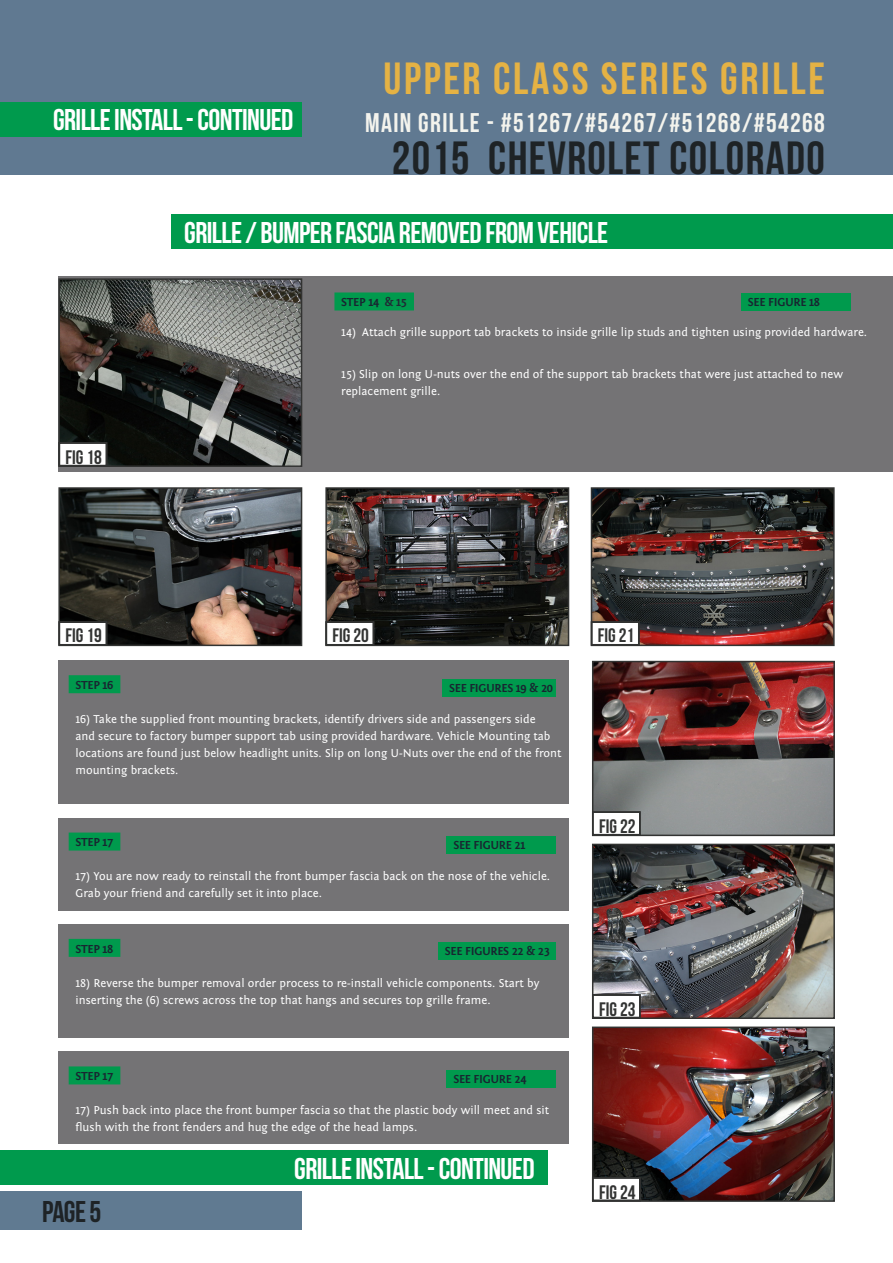
<style>
.page{position:relative;width:893px;height:1263px;background:#fff}
.page>*{position:absolute;margin:0;border:0;box-sizing:border-box;transform-origin:0 0}
.Car_model{font:46.5px "Bebas Neue";letter-spacing:.03em;color:#1e2326}
.Car_name{font:45px "Bebas Neue";letter-spacing:.06em;color:#e5b244}
.Tech_data_title{font:30px "Bebas Neue";letter-spacing:-.02em;color:#fff}
.Tech_data_title-2{font:30px "Bebas Neue";color:#1e2326}
.Car_model-2{font:27px "Bebas Neue";letter-spacing:.05em;color:#f3f3ed}
.Normal_text{font:19.5px "Bebas Neue";color:#323332}
.Normal_text-2{font:12px/17px "Fontin Sans";color:#fff}
.Tech_data_title-3{font:700 12px "Fontin Sans";letter-spacing:-.02em;color:#182631}
.Subtitle_normal{font:700 12px "Fontin Sans";letter-spacing:-.02em;color:#182631}
.s1{color:#212935}
</style>
<div class="page">
<div style="left:0;top:1191px;width:301px;height:39px;background:#607a91"></div>
<div style="left:58px;top:276px;width:835px;height:195px;background:#747375"></div>
<div style="left:334px;top:292px;width:80px;height:18px;background:#009a4d"></div>
<div style="left:741px;top:293px;width:109px;height:18px;background:#009a4d"></div>
<div style="left:58px;top:661px;width:511px;height:143px;background:#747375"></div>
<div style="left:69px;top:675px;width:51px;height:18px;background:#009a4d"></div>
<div style="left:442px;top:679px;width:114px;height:18px;background:#009a4d"></div>
<div style="left:58px;top:818px;width:511px;height:92px;background:#747375"></div>
<div style="left:69px;top:832px;width:51px;height:18px;background:#009a4d"></div>
<div style="left:447px;top:836px;width:109px;height:18px;background:#009a4d"></div>
<div style="left:58px;top:1052px;width:511px;height:92px;background:#747375"></div>
<div style="left:69px;top:1066px;width:51px;height:18px;background:#009a4d"></div>
<div style="left:447px;top:1070px;width:109px;height:18px;background:#009a4d"></div>
<div style="left:58px;top:924px;width:511px;height:113px;background:#747375"></div>
<div style="left:69px;top:939px;width:51px;height:18px;background:#009a4d"></div>
<div style="left:438px;top:942px;width:118px;height:18px;background:#009a4d"></div>
<img style="left:595px;top:664px;width:237px;height:169px">
<div style="left:592px;top:661px;width:243px;height:175px;border:2px solid #323332"></div>
<div style="left:592px;top:811px;width:49px;height:24px;background:#fff"></div>
<div style="left:592px;top:811px;width:49px;height:25px;border:2px solid #323332"></div>
<img style="left:595px;top:847px;width:237px;height:169px">
<div style="left:592px;top:844px;width:243px;height:175px;border:2px solid #323332"></div>
<div style="left:592px;top:994px;width:49px;height:24px;background:#fff"></div>
<div style="left:592px;top:994px;width:49px;height:24px;border:2px solid #323332"></div>
<img style="left:595px;top:1029px;width:237px;height:170px">
<div style="left:592px;top:1026px;width:243px;height:176px;border:2px solid #323332"></div>
<div style="left:592px;top:1177px;width:49px;height:24px;background:#fff"></div>
<div style="left:592px;top:1177px;width:49px;height:24px;border:2px solid #323332"></div>
<img style="left:61px;top:490px;width:238px;height:153px">
<div style="left:58px;top:487px;width:244px;height:159px;border:2px solid #323332"></div>
<div style="left:59px;top:621px;width:48px;height:25px;background:#fff"></div>
<div style="left:58px;top:621px;width:49px;height:25px;border:2px solid #323332"></div>
<img style="left:61px;top:281px;width:238px;height:183px">
<div style="left:58px;top:278px;width:244px;height:189px;border:2px solid #323332"></div>
<div style="left:59px;top:442px;width:48px;height:24px;background:#fff"></div>
<div style="left:58px;top:442px;width:49px;height:25px;border:2px solid #323332"></div>
<img style="left:594px;top:490px;width:238px;height:153px">
<div style="left:591px;top:487px;width:244px;height:159px;border:2px solid #323332"></div>
<div style="left:591px;top:621px;width:49px;height:25px;background:#fff"></div>
<div style="left:591px;top:621px;width:49px;height:25px;border:2px solid #323332"></div>
<img style="left:328px;top:490px;width:238px;height:153px">
<div style="left:325px;top:487px;width:244px;height:159px;border:2px solid #323332"></div>
<div style="left:326px;top:621px;width:48px;height:25px;background:#fff"></div>
<div style="left:325px;top:621px;width:49px;height:25px;border:2px solid #323332"></div>
<div style="left:0;top:0;width:893px;height:174px;background:#607991"></div>
<div style="left:0;top:102px;width:302px;height:34px;background:#009a4d"></div>
<div style="left:0;top:1150px;width:547px;height:34px;background:#009a4d"></div>
<div style="left:171px;top:215px;width:722px;height:34px;background:#009a4d"></div>
<p class="Car_name" style="left:383px;top:53px;width:443px">UPPER CLASS SERIES GRILLE</p>
<p class="Tech_data_title" style="left:53px;top:103px;width:242px">GRILLE INSTALL - CONTINUED</p>
<p class="Car_model-2" style="left:365px;top:108px;width:461px">MAIN GRILLE - #51267/#54267/#51268/#54268</p>
<p class="Car_model" style="left:392px;top:133px;width:435px">2015 CHEVROLET COLORADO</p>
<p class="Tech_data_title" style="left:184px;top:216px;width:425px">GRILLE / BUMPER FASCIA REMOVED FROM VEHICLE</p>
<p class="Normal_text" style="left:66px;top:446px;width:38px">FIG 18</p>
<p class="Normal_text" style="left:66px;top:625px;width:38px">FIG 19</p>
<p class="Subtitle_normal" style="left:341px;top:296px;width:67px">STEP 14 <span class="s1">&amp; 15</span></p>
<p class="Normal_text-2" style="left:341px;top:324px;width:527px">14) Attach grille support tab brackets to inside grille lip studs and tighten using provided hardware.</p>
<p class="Normal_text-2" style="left:341px;top:366px;width:503px">15) Slip on long U-nuts over the end of the support tab brackets that were just attached to new replacement grille.</p>
<p class="Tech_data_title-3" style="left:748px;top:296px;width:73px">SEE FIGURE 18</p>
<p class="Normal_text" style="left:333px;top:625px;width:38px">FIG 20</p>
<p class="Normal_text" style="left:598px;top:625px;width:38px">FIG 21</p>
<p class="Subtitle_normal" style="left:75px;top:678px;width:39px">STEP 16</p>
<p class="Normal_text-2" style="left:75px;top:711px;width:488px">16) Take the supplied front mounting brackets, identify drivers side and passengers side<br>and secure to factory bumper support tab using provided hardware. Vehicle Mounting tab locations are found just below headlight units. Slip on long U-Nuts over the end of the front mounting brackets.</p>
<p class="Tech_data_title-3" style="left:449px;top:681px;width:105px">SEE FIGURES 19 &amp; 20</p>
<p class="Subtitle_normal" style="left:75px;top:836px;width:39px">STEP 17</p>
<p class="Normal_text-2" style="left:75px;top:868px;width:476px">17) You are now ready to reinstall the front bumper fascia back on the nose of the vehicle.<br>Grab your friend and carefully set it into place.</p>
<p class="Tech_data_title-3" style="left:453px;top:838px;width:73px">SEE FIGURE 21</p>
<p class="Subtitle_normal" style="left:75px;top:942px;width:39px">STEP 18</p>
<p class="Normal_text-2" style="left:75px;top:974px;width:466px">18) Reverse the bumper removal order process to re-install vehicle components. Start by inserting the (6) screws across the top that hangs and secures top grille frame.</p>
<p class="Tech_data_title-3" style="left:445px;top:945px;width:106px">SEE FIGURES 22 &amp; 23</p>
<p class="Subtitle_normal" style="left:75px;top:1069px;width:39px">STEP 17</p>
<p class="Normal_text-2" style="left:75px;top:1102px;width:475px">17) Push back into place the front bumper fascia so that the plastic body will meet and sit flush with the front fenders and hug the edge of the head lamps.</p>
<p class="Tech_data_title-3" style="left:453px;top:1072px;width:75px">SEE FIGURE 24</p>
<p class="Tech_data_title-2" style="left:42px;top:1195px;width:61px">PAGE 5</p>
<p class="Tech_data_title" style="left:294px;top:1152px;width:242px">GRILLE INSTALL - CONTINUED</p>
<p class="Normal_text" style="left:599px;top:816px;width:38px">FIG 22</p>
<p class="Normal_text" style="left:599px;top:999px;width:38px">FIG 23</p>
<p class="Normal_text" style="left:599px;top:1182px;width:38px">FIG 24</p>
</div>
